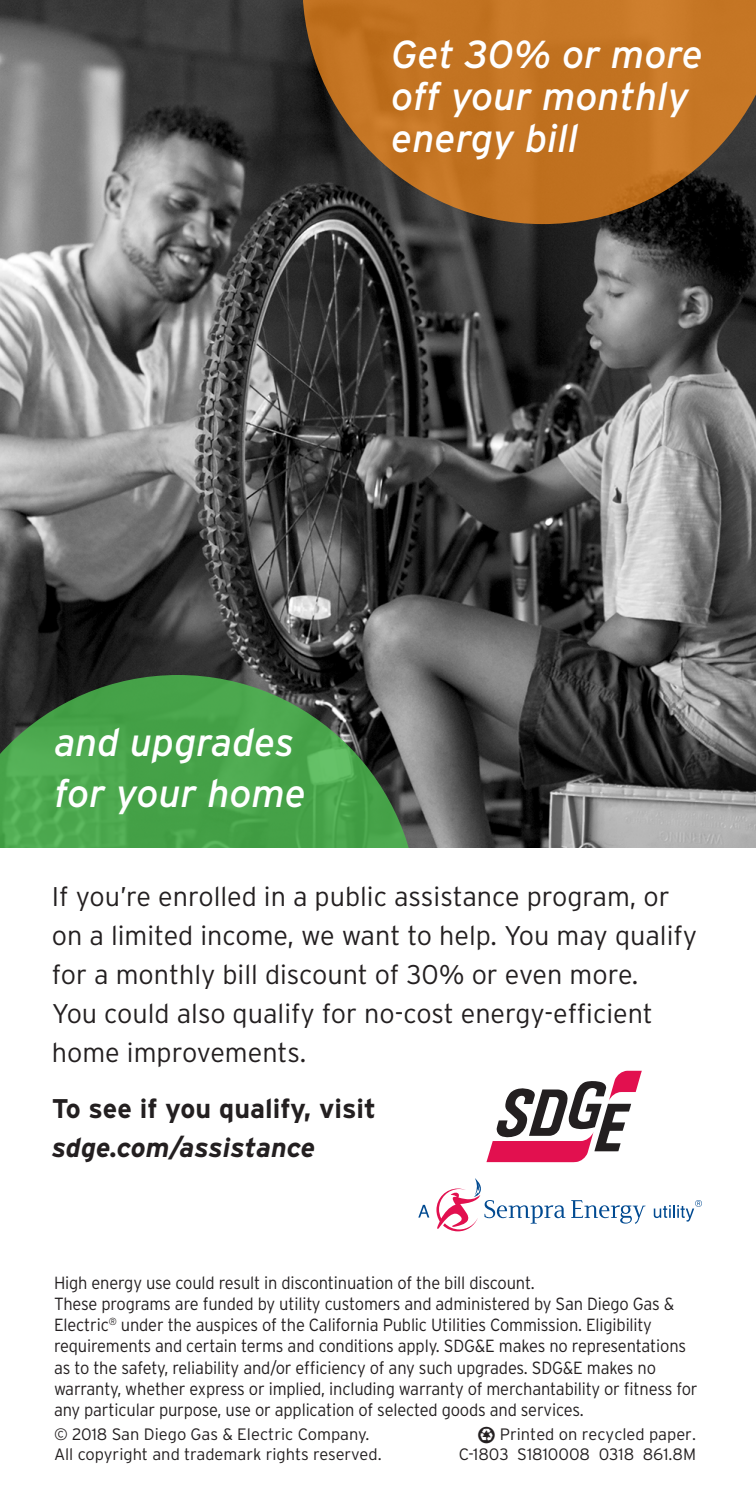
<style>
.page{position:relative;width:756px;height:1512px;background:#fff}
.page>*{position:absolute;margin:0;border:0;box-sizing:border-box;transform-origin:0 0}
.Paragraph_Style_1{font:italic 39px/42px "Interstate";color:#fff}
.t1{font:300 27px/39px "Interstate";color:#231f20}
.t2{font:700 27px/39px "Interstate";color:#231f20}
.t3{font:300 17.7px/21px "Interstate";letter-spacing:-.01em;color:#231f20;scale:.94 1}
.t4{font:300 16.5px "Interstate";color:#231f20}
.s1{font-style:italic}
.s2{font-family:"Recycle";font-weight:400}
</style>
<div class="page">
<img style="left:0;top:0;width:756px;height:848px">
<svg style="left:0;top:675px;width:418px;height:173px;background:#48904a"></svg>
<svg style="left:486px;top:1071px;width:156px;height:91px"></svg>
<svg style="left:418px;top:1205px;width:11px;height:13px"></svg>
<svg style="left:436px;top:1178px;width:210px;height:53px"></svg>
<svg style="left:654px;top:1200px;width:48px;height:22px"></svg>
<svg style="left:302px;top:0;width:454px;height:224px;background:#a46523"></svg>
<p class="Paragraph_Style_1" style="left:391px;top:33px;width:313px">Get 30% or more off your monthly energy bill</p>
<p class="Paragraph_Style_1" style="left:54px;top:717px;width:254px;line-height:51px">and upgrades for your home</p>
<p class="t1" style="left:52px;top:876px;width:647px">If you’re enrolled in a public assistance program, or on a limited income, we want to help. You may qualify for a monthly bill discount of 30% or even more.<br>You could also qualify for no-cost energy-efficient home improvements.</p>
<p class="t2" style="left:52px;top:1089px;width:326px">To see if you qualify, visit <span class="s1">sdge.com/assistance</span></p>
<p class="t3" style="left:54px;top:1272px;width:513px">High energy use could result in discontinuation of the bill discount.</p>
<p class="t3" style="left:54px;top:1293px;width:686px">These programs are funded by utility customers and administered by San Diego Gas &amp; Electric<sup>®</sup> under the auspices of the California Public Utilities Commission. Eligibility requirements and certain terms and conditions apply. SDG&amp;E makes no representations as to the safety, reliability and/or efficiency of any such upgrades. SDG&amp;E makes no warranty, whether express or implied, including warranty of merchantability or fitness for any particular purpose, use or application of selected goods and services.</p>
<p class="t4" style="left:54px;top:1425px;width:317px">© 2018 San Diego Gas &amp; Electric Company.</p>
<p class="t4" style="left:477px;top:1425px;width:220px"><span class="s2">E</span> Printed on recycled paper.</p>
<p class="t4" style="left:54px;top:1445px;width:329px">All copyright and trademark rights reserved.</p>
<p class="t4" style="left:459px;top:1445px;width:239px">C-1803 S1810008 0318 861.8M</p>
</div>
